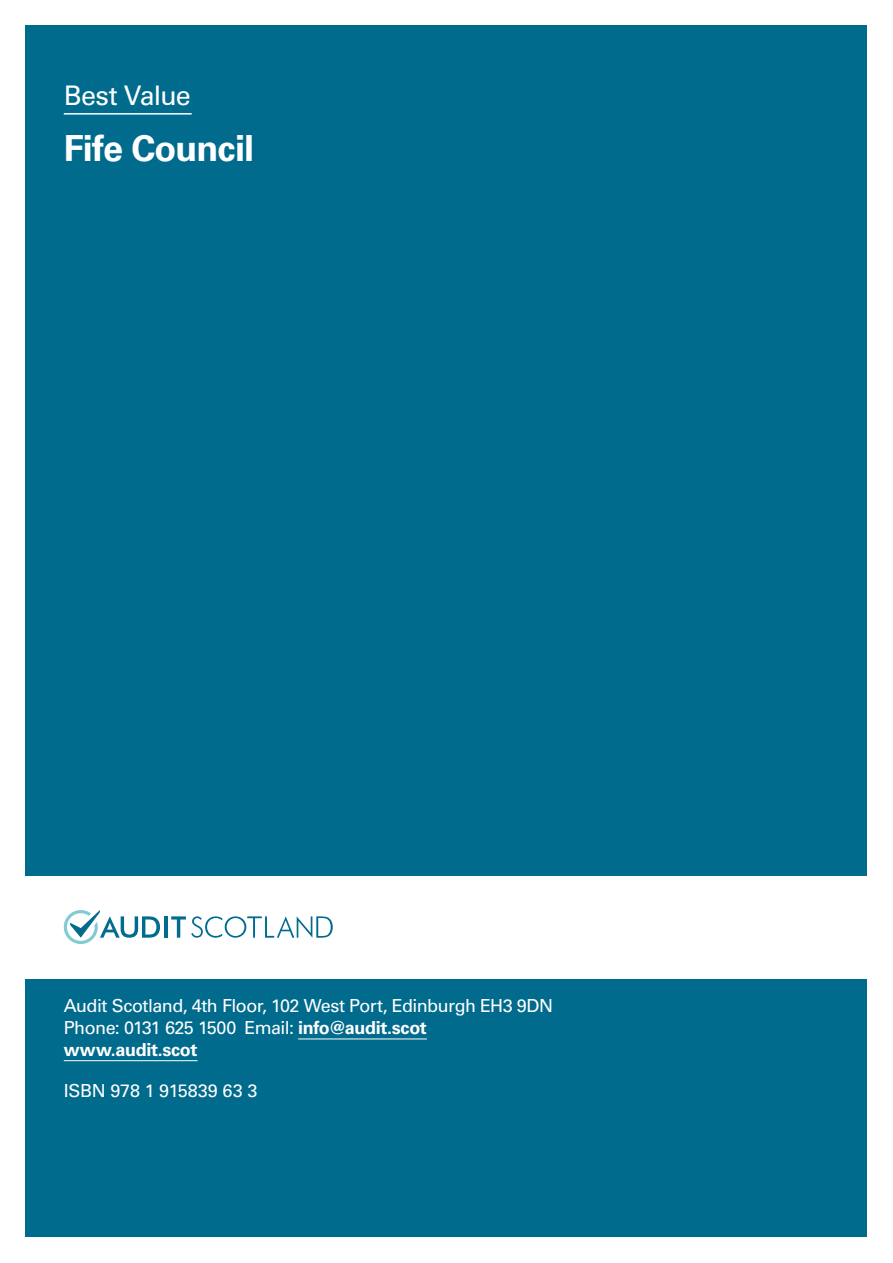
<style>
.page{position:relative;width:893px;height:1263px;background:#fff}
.page>*{position:absolute;margin:0;border:0;box-sizing:border-box;transform-origin:0 0}
.AS-V07-BC_Report_title{font:700 36px "Univers LT Pro 65";letter-spacing:-.025em;color:#fff}
.AS-V08-BC_Report_type{font:27px "Univers LT Pro 55 Roman";letter-spacing:-.03em;color:#fff}
.AS-V09-White_text{font:18px "Univers LT Pro 55 Roman";letter-spacing:-.03em;color:#fff}
.AS-V13-ISBN_details{font:18px "Univers LT Pro 55 Roman";letter-spacing:-.015em;color:#fff}
.AS-V09-White_text-2{font:700 18px "Univers LT Pro 65";letter-spacing:-.015em;color:#fff}
.s1{font-family:"Univers LT Pro 65";font-weight:700}
</style>
<div class="page">
<div style="left:26px;top:26px;width:841px;height:1211px;background:#006b8d"></div>
<div style="left:0;top:876px;width:893px;height:102px;background:#fff"></div>
<hr style="left:64px;top:113px;width:128px;height:2px;background:#fff">
<hr style="left:164px;top:916px;width:3px;height:22px;background:#016c8e">
<svg style="left:171px;top:916px;width:162px;height:22px"></svg>
<svg style="left:64px;top:910px;width:96px;height:34px"></svg>
<hr style="left:298px;top:1038px;width:129px;height:1px;background:#fff">
<hr style="left:64px;top:1060px;width:134px;height:1px;background:#fff">
<h1 class="AS-V08-BC_Report_type" style="left:64px;top:76px;width:129px">Best Value</h1>
<h2 class="AS-V07-BC_Report_title" style="left:64px;top:122px;width:192px">Fife Council</h2>
<p class="AS-V09-White_text" style="left:64px;top:993px;width:491px">Audit Scotland, 4th Floor, 102 West Port, Edinburgh EH3 9DN</p>
<p class="AS-V09-White_text" style="left:64px;top:1015px;width:365px">Phone: 0131 625 1500 Email: <span class="s1">info@audit.scot</span></p>
<p class="AS-V09-White_text-2" style="left:64px;top:1037px;width:135px">www.audit.scot</p>
<p class="AS-V13-ISBN_details" style="left:64px;top:1078px;width:195px">ISBN 978 1 915839 63 3</p>
</div>
